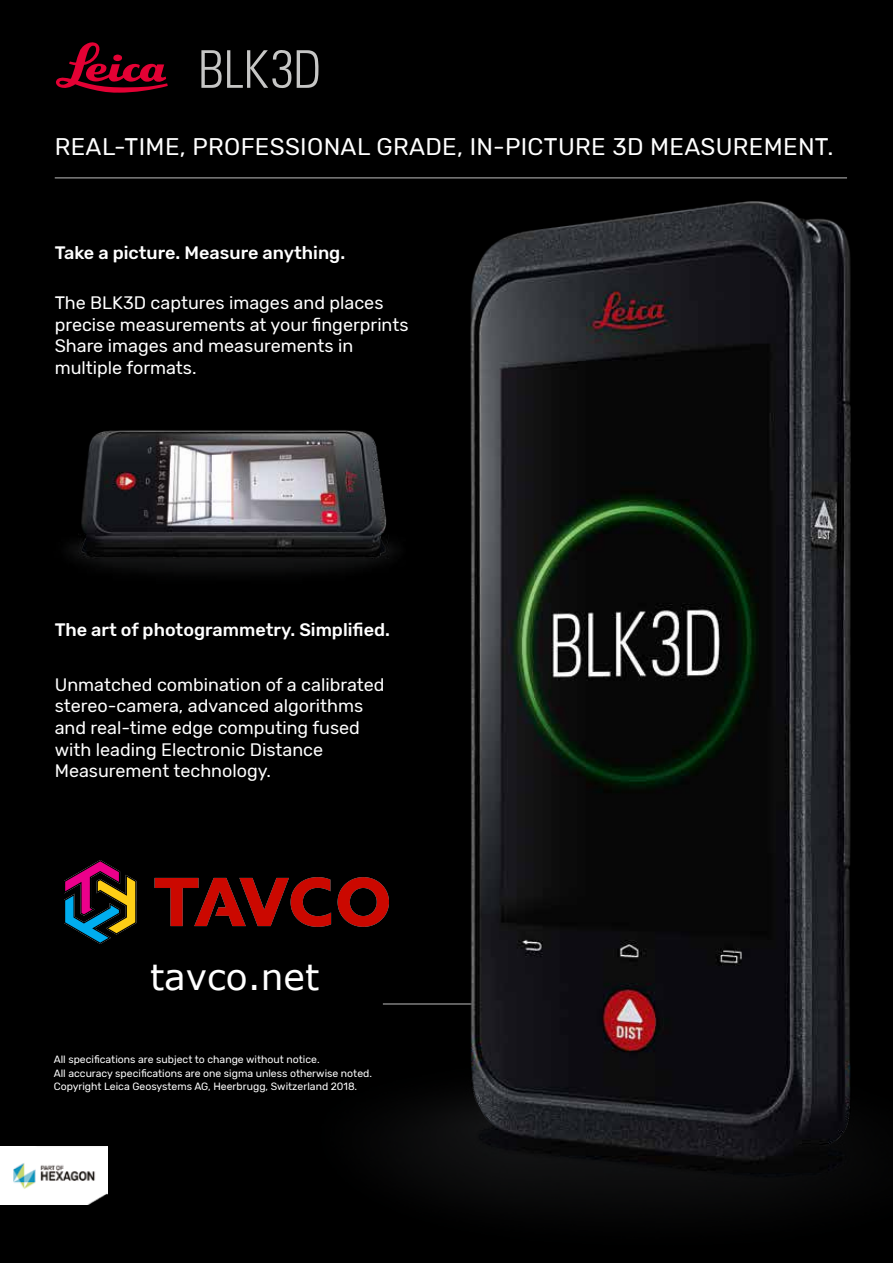
<style>
.page{position:relative;width:893px;height:1263px;background:#fff}
.page>*{position:absolute;margin:0;border:0;box-sizing:border-box;transform-origin:0 0}
.t1{font:36px "Verdana";color:#fff}
.t2{font:500 35.4px "Rubik";color:#fff}
.t3{font:24px "Rubik";letter-spacing:.015em;color:#fff}
.t4{font:18px/21.6px "Rubik";color:#fff}
.t5{font:500 18px "Rubik";color:#fff}
.t6{font:10.5px/13.5px "Rubik";color:#fff}
</style>
<div class="page">
<img style="left:0;top:0;width:893px;height:1263px">
<img style="left:53px;top:420px;width:362px;height:163px">
<svg style="left:56px;top:41px;width:112px;height:52px;background:#480010"></svg>
<svg style="left:297px;top:50px;width:21px;height:38px"></svg>
<svg style="left:201px;top:50px;width:90px;height:38px;background:#3a3a3a"></svg>
<div style="left:27px;top:880px;width:356px;height:138px;background:#000"></div>
<img style="left:65px;top:860px;width:323px;height:84px">
<h3 class="t3" style="left:55px;top:133px;width:780px">REAL-TIME, PROFESSIONAL GRADE, IN-PICTURE 3D MEASUREMENT.</h3>
<p class="t5" style="left:55px;top:242px;width:292px">Take a picture. Measure anything.</p>
<p class="t4" style="left:55px;top:292px;width:355px">The BLK3D captures images and places precise measurements at your fingerprints Share images and measurements in multiple formats.</p>
<p class="t5" style="left:55px;top:619px;width:337px">The art of photogrammetry. Simplified.</p>
<p class="t4" style="left:55px;top:674px;width:331px">Unmatched combination of a calibrated stereo-camera, advanced algorithms and real-time edge computing fused with leading Electronic Distance Measurement technology.</p>
<h2 class="t2" style="left:55px;top:940px;width:293px">www.BLK3D.com</h2>
<h1 class="t1" style="left:150px;top:952px;width:171px">tavco.net</h1>
<p class="t6" style="left:54px;top:1053px;width:320px">All specifications are subject to change without notice.<br>All accuracy specifications are one sigma unless otherwise noted.<br>Copyright Leica Geosystems AG, Heerbrugg, Switzerland 2018.</p>
</div>
